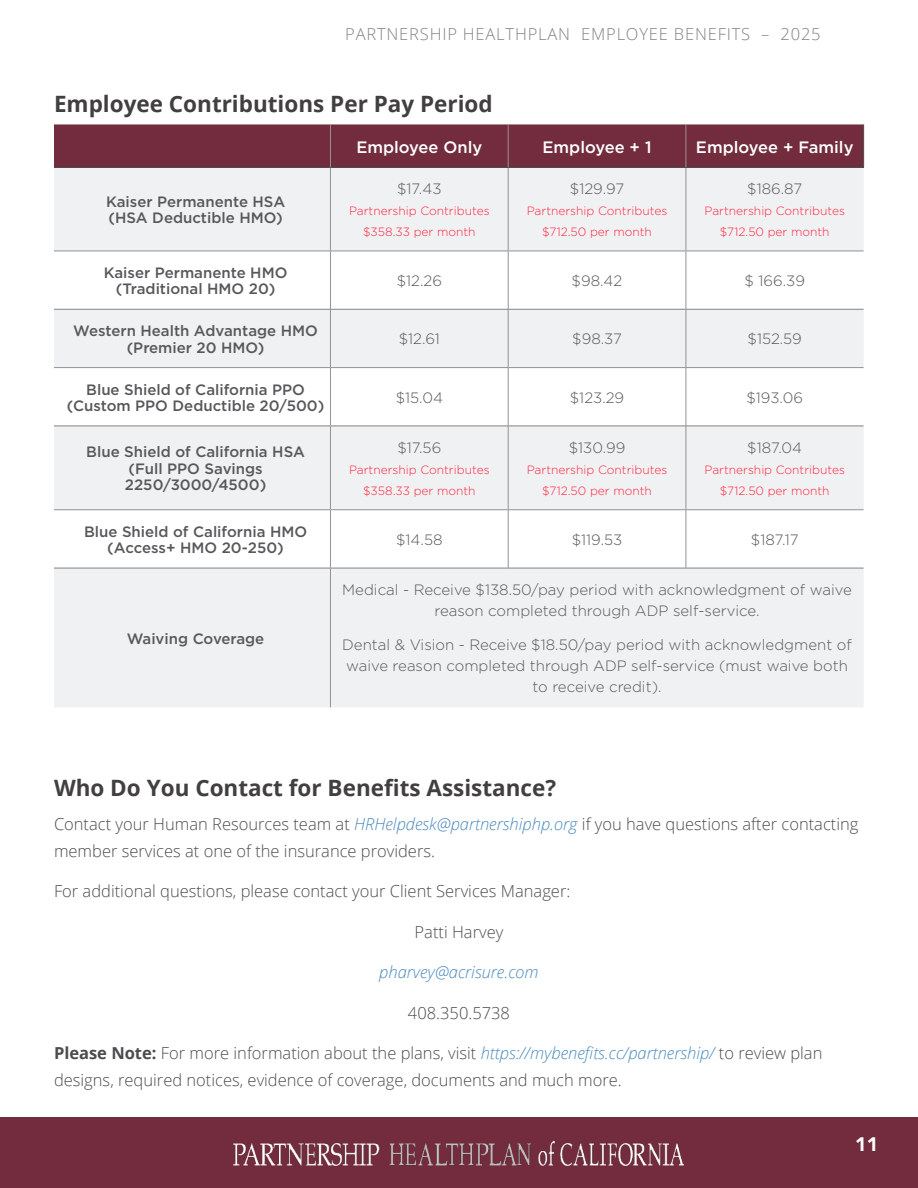
<style>
.page{position:relative;width:918px;height:1188px;background:#fff}
.page>*{position:absolute;margin:0;border:0;box-sizing:border-box;transform-origin:0 0}
.t1{font:700 22.5px "Open Sans";color:#41403f}
.t2{font:900 19.5px "Avenir";color:#fff}
.t3{font:300 16.5px/27px "Open Sans";color:#4b4c4d}
.t4{font:300 16.5px "Open Sans";letter-spacing:.05em;color:#808285}
.Table_Topic{font:500 16.5px "Gotham";color:#fff}
.t5{font:italic 300 16.5px "Open Sans";color:#4b8abe}
.Table_Content{font:300 15px/21px "Gotham";color:#57585a;text-align:center}
.Table_Topic_Left{font:500 15px/16.5px "Gotham";color:#57585a;text-align:center}
.Table_Content-2{font:300 12px/21px "Gotham";color:#ff2541;text-align:center}
.s1{font-style:italic;color:#4b8abe}
.s2{font-weight:700}
</style>
<div class="page">
<div style="left:0;top:1117px;width:918px;height:71px;background:#722c3d"></div>
<img style="left:233px;top:1140px;width:452px;height:26px">
<div style="left:54px;top:124px;width:809px;height:43px;background:#722c3d"></div>
<svg style="left:54px;top:168px;width:810px;height:539px;fill:#f0f1f2"></svg>
<hr style="left:330px;top:124px;width:1px;height:43px;background:#949293">
<hr style="left:508px;top:124px;width:1px;height:43px;background:#949293">
<hr style="left:686px;top:124px;width:1px;height:43px;background:#949293">
<hr style="left:330px;top:168px;width:1px;height:83px;background:#949293">
<hr style="left:686px;top:168px;width:1px;height:83px;background:#949293">
<hr style="left:54px;top:251px;width:276px;height:1px;background:#949293">
<hr style="left:330px;top:251px;width:178px;height:1px;background:#949293">
<hr style="left:330px;top:251px;width:1px;height:58px;background:#949293">
<hr style="left:508px;top:251px;width:178px;height:1px;background:#949293">
<hr style="left:686px;top:251px;width:178px;height:1px;background:#949293">
<hr style="left:686px;top:251px;width:1px;height:58px;background:#949293">
<hr style="left:330px;top:310px;width:1px;height:57px;background:#949293">
<hr style="left:686px;top:310px;width:1px;height:57px;background:#949293">
<hr style="left:54px;top:367px;width:276px;height:1px;background:#949293">
<hr style="left:330px;top:367px;width:178px;height:1px;background:#949293">
<hr style="left:330px;top:368px;width:1px;height:58px;background:#949293">
<hr style="left:508px;top:367px;width:178px;height:1px;background:#949293">
<hr style="left:686px;top:367px;width:178px;height:1px;background:#949293">
<hr style="left:686px;top:368px;width:1px;height:58px;background:#949293">
<hr style="left:330px;top:426px;width:1px;height:83px;background:#949293">
<hr style="left:686px;top:426px;width:1px;height:83px;background:#949293">
<hr style="left:54px;top:509px;width:276px;height:1px;background:#949293">
<hr style="left:330px;top:509px;width:178px;height:1px;background:#949293">
<hr style="left:330px;top:510px;width:1px;height:58px;background:#949293">
<hr style="left:508px;top:509px;width:178px;height:1px;background:#949293">
<hr style="left:686px;top:509px;width:178px;height:1px;background:#949293">
<hr style="left:686px;top:510px;width:1px;height:58px;background:#949293">
<hr style="left:330px;top:568px;width:1px;height:139px;background:#949293">
<hr style="left:863px;top:124px;width:1px;height:43px;background:#4b4d4d">
<hr style="left:54px;top:167px;width:276px;height:1px;background:#4b4d4d">
<hr style="left:330px;top:167px;width:178px;height:1px;background:#4b4d4d">
<hr style="left:508px;top:167px;width:178px;height:1px;background:#4b4d4d">
<hr style="left:686px;top:167px;width:178px;height:1px;background:#4b4d4d">
<hr style="left:508px;top:168px;width:1px;height:83px;background:#949293">
<hr style="left:508px;top:251px;width:1px;height:58px;background:#949293">
<hr style="left:508px;top:310px;width:1px;height:57px;background:#949293">
<hr style="left:508px;top:368px;width:1px;height:58px;background:#949293">
<hr style="left:508px;top:426px;width:1px;height:83px;background:#949293">
<hr style="left:508px;top:510px;width:1px;height:58px;background:#949293">
<hr style="left:54px;top:309px;width:276px;height:1px;background:#858383">
<hr style="left:330px;top:309px;width:178px;height:1px;background:#858383">
<hr style="left:508px;top:309px;width:178px;height:1px;background:#858383">
<hr style="left:686px;top:309px;width:178px;height:1px;background:#858383">
<hr style="left:54px;top:426px;width:276px;height:1px;background:#858383">
<hr style="left:330px;top:426px;width:178px;height:1px;background:#858383">
<hr style="left:508px;top:426px;width:178px;height:1px;background:#858383">
<hr style="left:686px;top:426px;width:178px;height:1px;background:#858383">
<hr style="left:54px;top:568px;width:276px;height:1px;background:#858383">
<hr style="left:330px;top:568px;width:178px;height:1px;background:#858383">
<hr style="left:508px;top:568px;width:178px;height:1px;background:#858383">
<hr style="left:686px;top:568px;width:178px;height:1px;background:#858383">
<p class="t4" style="left:345px;top:22px;width:477px">PARTNERSHIP HEALTHPLAN EMPLOYEE BENEFITS – 2025</p>
<p class="t1" style="left:54px;top:88px;width:440px">Employee Contributions Per Pay Period</p>
<p class="Table_Topic" style="left:356px;top:136px;width:127px">Employee Only</p>
<p class="Table_Topic" style="left:543px;top:136px;width:111px">Employee + 1</p>
<p class="Table_Topic" style="left:696px;top:136px;width:159px">Employee + Family</p>
<p class="Table_Topic_Left" style="left:106px;top:193px;width:181px;text-align:left">Kaiser Permanente HSA (HSA Deductible HMO)</p>
<p class="Table_Content" style="left:397px;top:178px;width:46px">$17.43</p>
<p class="Table_Content-2" style="left:349px;top:200px;width:142px">Partnership Contributes $358.33 per month</p>
<p class="Table_Content" style="left:570px;top:178px;width:56px">$129.97</p>
<p class="Table_Content-2" style="left:527px;top:200px;width:142px">Partnership Contributes $712.50 per month</p>
<p class="Table_Content" style="left:747px;top:178px;width:57px">$186.87</p>
<p class="Table_Content-2" style="left:704px;top:200px;width:142px">Partnership Contributes $712.50 per month</p>
<p class="Table_Topic_Left" style="left:104px;top:264px;width:185px">Kaiser Permanente HMO (Traditional HMO 20)</p>
<p class="Table_Content" style="left:397px;top:270px;width:47px">$12.26</p>
<p class="Table_Content" style="left:572px;top:270px;width:52px">$98.42</p>
<p class="Table_Content" style="left:745px;top:270px;width:62px">$ 166.39</p>
<p class="Table_Topic_Left" style="left:73px;top:322px;width:246px">Western Health Advantage HMO (Premier 20 HMO)</p>
<p class="Table_Content" style="left:399px;top:328px;width:43px">$12.61</p>
<p class="Table_Content" style="left:572px;top:328px;width:51px">$98.37</p>
<p class="Table_Content" style="left:748px;top:328px;width:56px">$152.59</p>
<p class="Table_Topic_Left" style="left:67px;top:381px;width:259px">Blue Shield of California PPO (Custom PPO Deductible 20/500)</p>
<p class="Table_Content" style="left:396px;top:387px;width:49px">$15.04</p>
<p class="Table_Content" style="left:570px;top:387px;width:56px">$123.29</p>
<p class="Table_Content" style="left:746px;top:387px;width:58px">$193.06</p>
<p class="Table_Topic_Left" style="left:86px;top:444px;width:220px">Blue Shield of California HSA (Full PPO Savings<br>2250/3000/4500)</p>
<p class="Table_Content" style="left:397px;top:437px;width:45px">$17.56</p>
<p class="Table_Content" style="left:569px;top:437px;width:58px">$130.99</p>
<p class="Table_Content-2" style="left:527px;top:459px;width:142px">Partnership Contributes $712.50 per month</p>
<p class="Table_Content" style="left:747px;top:437px;width:56px">$187.04</p>
<p class="Table_Content-2" style="left:704px;top:459px;width:142px">Partnership Contributes $712.50 per month</p>
<p class="Table_Content-2" style="left:349px;top:459px;width:142px">Partnership Contributes $358.33 per month</p>
<p class="Table_Topic_Left" style="left:84px;top:523px;width:225px">Blue Shield of California HMO (Access+ HMO 20-250)</p>
<p class="Table_Content" style="left:396px;top:529px;width:48px">$14.58</p>
<p class="Table_Content" style="left:572px;top:529px;width:52px">$119.53</p>
<p class="Table_Content" style="left:751px;top:529px;width:49px">$187.17</p>
<p class="Table_Topic_Left" style="left:127px;top:630px;width:139px">Waiving Coverage</p>
<p class="Table_Content" style="left:342px;top:579px;width:511px">Medical - Receive $138.50/pay period with acknowledgment of waive reason completed through ADP self-service.</p>
<p class="Table_Content" style="left:342px;top:634px;width:511px">Dental &amp; Vision - Receive $18.50/pay period with acknowledgment of waive reason completed through ADP self-service (must waive both to receive credit).</p>
<p class="t1" style="left:54px;top:772px;width:504px">Who Do You Contact for Benefits Assistance?</p>
<p class="t3" style="left:54px;top:810px;width:806px">Contact your Human Resources team at <span class="s1">HRHelpdesk@partnershiphp.org</span> if you have questions after contacting member services at one of the insurance providers.</p>
<p class="t3" style="left:54px;top:877px;width:518px">For additional questions, please contact your Client Services Manager:</p>
<p class="t3" style="left:415px;top:918px;width:90px">Patti Harvey</p>
<p class="t5" style="left:379px;top:961px;width:161px">pharvey@acrisure.com</p>
<p class="t3" style="left:408px;top:999px;width:104px">408.350.5738</p>
<p class="t3" style="left:54px;top:1039px;width:770px"><span class="s2">Please Note:</span> For more information about the plans, visit <span class="s1">https://mybenefits.cc/partnership/</span> to review plan designs, required notices, evidence of coverage, documents and much more.</p>
<p class="t2" style="left:855px;top:1127px;width:25px">11</p>
</div>
